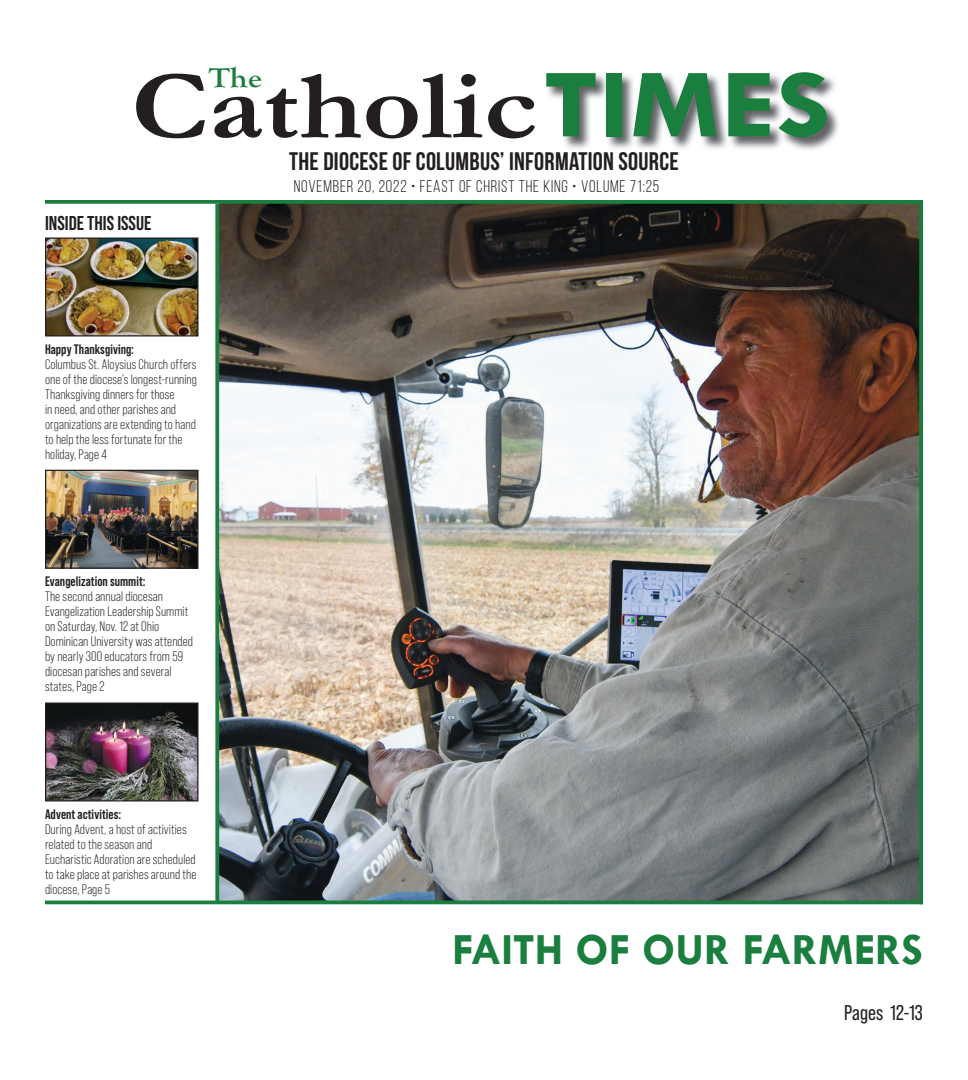
<style>
.page{position:relative;width:968px;height:1080px;background:#fff}
.page>*{position:absolute;margin:0;border:0;box-sizing:border-box;transform-origin:0 0}
.t1{font:700 98.62px "Garamond";color:#231f20;scale:1.16 1}
.t2{font:700 45px "Tw Cen";color:#197e3e}
.t3{font:700 28.12px "Goudy Old Style T";color:#197e3e;scale:1.16 1}
.t4{font:700 25.38px "Bebas Neue";letter-spacing:.01em;color:#231f20}
.t5{font:21.25px "Bebas Neue Pro";color:#231f20}
.t6{font:700 20px "Bebas Neue Pro";color:#231f20}
.t7{font:16.88px "Bebas Neue";letter-spacing:.05em;color:#231f20}
.t8{font:13.75px/15px "Bebas Neue Pro";letter-spacing:.005em;color:#231f20}
.t9{font:700 13.75px "Bebas Neue Pro";letter-spacing:.005em;color:#231f20}
.s1{font-family:"Tw Cen";color:#197e3e}
</style>
<div class="page">
<img style="left:219px;top:204px;width:700px;height:697px">
<svg style="left:215px;top:204px;width:4px;height:697px;background:#2f8a50"></svg>
<img style="left:47px;top:240px;width:149px;height:95px">
<div style="left:45px;top:238px;width:153px;height:99px;border:1px solid #231f20"></div>
<hr style="left:45px;top:901px;width:877px;height:3px;background:#197e3e">
<hr style="left:919px;top:202px;width:3px;height:702px;background:#197e3e">
<svg style="left:45px;top:200px;width:877px;height:4px;background:#1d7b3f"></svg>
<img style="left:47px;top:472px;width:149px;height:95px">
<div style="left:45px;top:470px;width:153px;height:99px;border:1px solid #231f20"></div>
<img style="left:47px;top:704px;width:149px;height:95px">
<div style="left:45px;top:702px;width:153px;height:99px;border:1px solid #231f20"></div>
<img style="left:547px;top:73px;width:292px;height:77px">
<h3 class="t3" style="left:209px;top:62px;width:47px">The</h3>
<h1 class="t1" style="left:131px;top:39px;width:604px">Catholic<span class="s1">TIMES</span></h1>
<h3 class="t4" style="left:289px;top:147px;width:391px">THE DIOCESE OF COLUMBUS’ INFORMATION SOURCE</h3>
<h3 class="t6" style="left:45px;top:211px;width:108px">INSIDE THIS ISSUE</h3>
<p class="t9" style="left:45px;top:341px;width:91px">Happy Thanksgiving:</p>
<p class="t8" style="left:45px;top:356px;width:153px">Columbus St. Aloysius Church offers one of the diocese’s longest-running<br>Thanksgiving dinners for those<br>in need, and other parishes and organizations are extending to hand to help the less fortunate for the holiday, Page 4</p>
<p class="t9" style="left:45px;top:573px;width:102px">Evangelization summit:</p>
<p class="t8" style="left:45px;top:589px;width:150px">The second annual diocesan<br>Evangelization Leadership Summit on Saturday, Nov. 12 at Ohio<br>Dominican University was attended by nearly 300 educators from 59 diocesan parishes and several states, Page 2</p>
<p class="t9" style="left:45px;top:806px;width:78px">Advent activities:</p>
<p class="t8" style="left:45px;top:821px;width:153px">During Advent, a host of activities related to the season and<br>Eucharistic Adoration are scheduled to take place at parishes around the diocese, Page 5</p>
<p class="t7" style="left:294px;top:178px;width:367px">NOVEMBER 20, 2022 • FEAST OF CHRIST THE KING • VOLUME 71:25</p>
<h2 class="t2" style="left:452px;top:923px;width:472px">FAITH OF OUR FARMERS</h2>
<h3 class="t5" style="left:844px;top:1000px;width:80px">Pages 12-13</h3>
</div>
